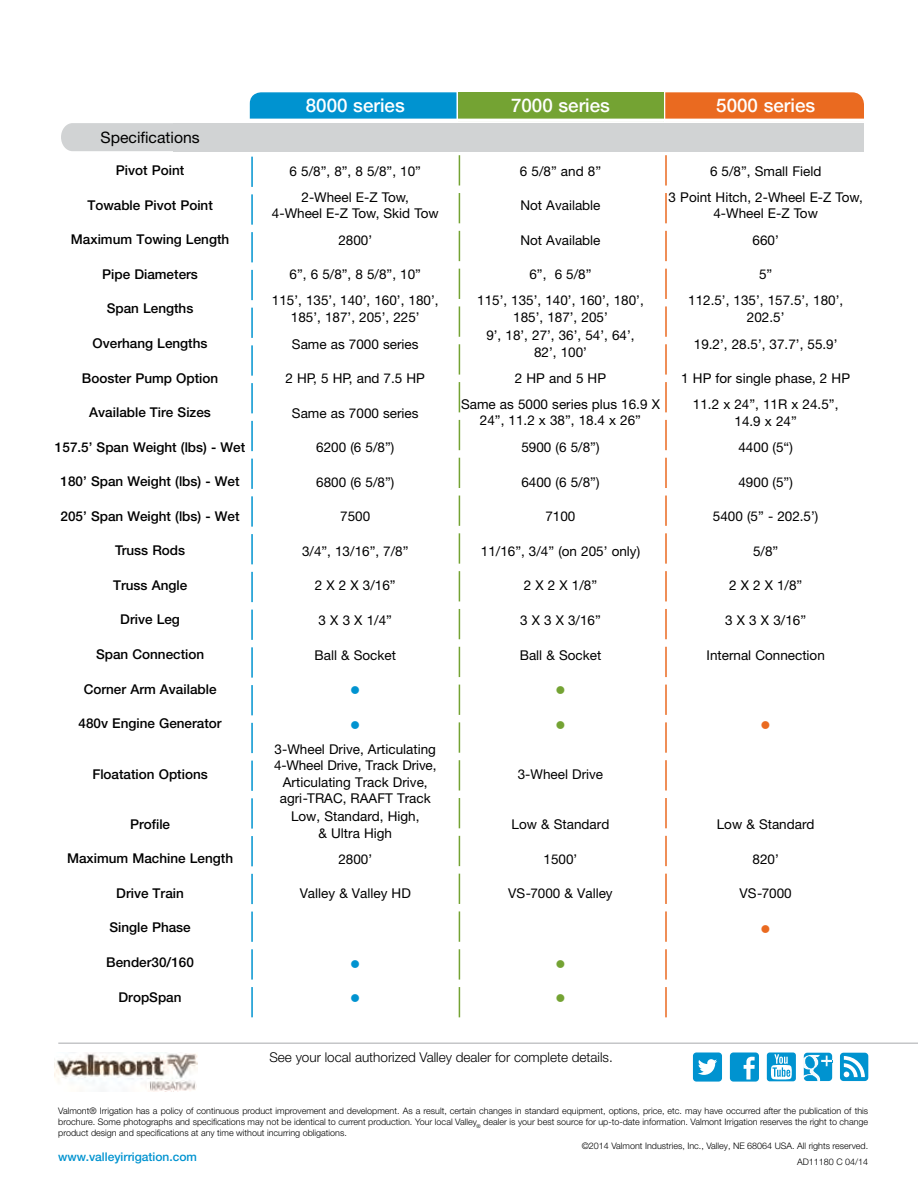
<style>
.page{position:relative;width:918px;height:1188px;background:#fff}
.page>*{position:absolute;margin:0;border:0;box-sizing:border-box;transform-origin:0 0}
.t1{font:500 18.75px "Helvetica Neue LT";color:#fff}
.t2{font:15.75px "Helvetica Neue LT";color:#000}
.t3{font:13.5px/16.5px "Helvetica Neue LT";color:#000;text-align:center}
.t4{font:500 13.5px "Helvetica Neue LT Pro";color:#000}
.t5{font:300 13.5px "Helvetica Neue LT Pro";color:#000}
.t6{font:13.5px "Wingdings";color:#0093d0}
.t7{font:13.5px "Wingdings";color:#74a333}
.t8{font:13.5px "Wingdings";color:#ea6a20}
.t9{font:500 12px "Helvetica Neue LT Pro";color:#0093d0}
.t10{font:300 9px/10.8px "Helvetica Neue LT Pro";color:#000;text-align:justify}
</style>
<div class="page">
<div style="left:840px;top:1053px;width:28px;height:28px;background:#0093d0;border-radius:4px"></div>
<svg style="left:844px;top:1056px;width:21px;height:21px"></svg>
<div style="left:730px;top:1052px;width:29px;height:30px;background:#0093d0;border-radius:3px"></div>
<svg style="left:744px;top:1057px;width:11px;height:23px"></svg>
<div style="left:767px;top:1053px;width:29px;height:28px;background:#0093d0;border-radius:3px"></div>
<svg style="left:771px;top:1054px;width:21px;height:25px"></svg>
<div style="left:693px;top:1052px;width:29px;height:30px;background:#0093d0;border-radius:3px"></div>
<svg style="left:698px;top:1059px;width:19px;height:16px"></svg>
<div style="left:804px;top:1053px;width:28px;height:28px;background:#0093d0;border-radius:4px"></div>
<svg style="left:803px;top:1054px;width:30px;height:28px"></svg>
<hr style="left:58px;top:1043px;width:860px;height:1px;background:#a7a9ac">
<img style="left:55px;top:1052px;width:142px;height:39px">
<div style="left:173px;top:123px;width:691px;height:28px;background:#d1d3d4"></div>
<svg style="left:665px;top:92px;width:199px;height:27px;background:#ea6e27"></svg>
<div style="left:458px;top:92px;width:205px;height:30px;background:#74a333"></div>
<svg style="left:61px;top:92px;width:399px;height:925px"></svg>
<svg style="left:665px;top:155px;width:2px;height:862px"></svg>
<hr style="left:69px;top:119px;width:795px;height:3px;background:#fff">
<h1 class="t1" style="left:306px;top:94px;width:100px">8000 series</h1>
<h1 class="t1" style="left:511px;top:94px;width:100px">7000 series</h1>
<h1 class="t1" style="left:716px;top:94px;width:100px">5000 series</h1>
<p class="t2" style="left:101px;top:128px;width:101px">Specifications</p>
<p class="t4" style="left:116px;top:162px;width:70px">Pivot Point</p>
<p class="t3" style="left:290px;top:162px;width:133px">6 5/8”, 8”, 8 5/8”, 10”</p>
<p class="t3" style="left:520px;top:162px;width:83px">6 5/8” and 8”</p>
<p class="t3" style="left:710px;top:162px;width:113px">6 5/8”, Small Field</p>
<p class="t4" style="left:87px;top:197px;width:127px">Towable Pivot Point</p>
<p class="t3" style="left:272px;top:188px;width:168px">2-Wheel E-Z Tow,<br>4-Wheel E-Z Tow, Skid Tow</p>
<p class="t3" style="left:520px;top:197px;width:82px">Not Available</p>
<p class="t3" style="left:669px;top:188px;width:196px">3 Point Hitch, 2-Wheel E-Z Tow,<br>4-Wheel E-Z Tow</p>
<p class="t4" style="left:71px;top:231px;width:160px">Maximum Towing Length</p>
<p class="t3" style="left:338px;top:232px;width:35px">2800’</p>
<p class="t3" style="left:520px;top:232px;width:82px">Not Available</p>
<p class="t3" style="left:753px;top:232px;width:28px">660’</p>
<p class="t4" style="left:102px;top:266px;width:97px">Pipe Diameters</p>
<p class="t3" style="left:290px;top:266px;width:133px">6”, 6 5/8”, 8 5/8”, 10”</p>
<p class="t3" style="left:529px;top:266px;width:64px">6”, 6 5/8”</p>
<p class="t3" style="left:759px;top:266px;width:15px">5”</p>
<p class="t4" style="left:107px;top:301px;width:88px">Span Lengths</p>
<p class="t3" style="left:272px;top:292px;width:168px">115’, 135’, 140’, 160’, 180’,<br>185’, 187’, 205’, 225’</p>
<p class="t3" style="left:477px;top:292px;width:168px">115’, 135’, 140’, 160’, 180’,<br>185’, 187’, 205’</p>
<p class="t3" style="left:688px;top:292px;width:157px">112.5’, 135’, 157.5’, 180’,<br>202.5’</p>
<p class="t4" style="left:93px;top:335px;width:116px">Overhang Lengths</p>
<p class="t3" style="left:292px;top:335px;width:128px">Same as 7000 series</p>
<p class="t3" style="left:486px;top:327px;width:150px">9’, 18’, 27’, 36’, 54’, 64’,<br>82’, 100’</p>
<p class="t3" style="left:694px;top:335px;width:145px">19.2’, 28.5’, 37.7’, 55.9’</p>
<p class="t4" style="left:82px;top:370px;width:138px">Booster Pump Option</p>
<p class="t3" style="left:286px;top:370px;width:141px">2 HP, 5 HP, and 7.5 HP</p>
<p class="t3" style="left:515px;top:370px;width:93px">2 HP and 5 HP</p>
<p class="t3" style="left:681px;top:370px;width:170px">1 HP for single phase, 2 HP</p>
<p class="t4" style="left:89px;top:404px;width:123px">Available Tire Sizes</p>
<p class="t3" style="left:292px;top:404px;width:128px">Same as 7000 series</p>
<p class="t3" style="left:461px;top:396px;width:200px">Same as 5000 series plus 16.9 X<br>24”, 11.2 x 38”, 18.4 x 26”</p>
<p class="t3" style="left:693px;top:396px;width:147px">11.2 x 24”, 11R x 24.5”,<br>14.9 x 24”</p>
<p class="t4" style="left:55px;top:439px;width:192px">157.5’ Span Weight (lbs) - Wet</p>
<p class="t3" style="left:316px;top:439px;width:80px">6200 (6 5/8”)</p>
<p class="t3" style="left:521px;top:439px;width:80px">5900 (6 5/8”)</p>
<p class="t3" style="left:738px;top:439px;width:56px">4400 (5“)</p>
<p class="t4" style="left:61px;top:473px;width:180px">180’ Span Weight (lbs) - Wet</p>
<p class="t3" style="left:316px;top:474px;width:80px">6800 (6 5/8”)</p>
<p class="t3" style="left:521px;top:474px;width:80px">6400 (6 5/8”)</p>
<p class="t3" style="left:738px;top:474px;width:56px">4900 (5”)</p>
<p class="t4" style="left:61px;top:508px;width:180px">205’ Span Weight (lbs) - Wet</p>
<p class="t3" style="left:340px;top:508px;width:32px">7500</p>
<p class="t3" style="left:545px;top:508px;width:32px">7100</p>
<p class="t3" style="left:713px;top:508px;width:107px">5400 (5” - 202.5’)</p>
<p class="t4" style="left:115px;top:542px;width:72px">Truss Rods</p>
<p class="t3" style="left:302px;top:543px;width:108px">3/4”, 13/16”, 7/8”</p>
<p class="t3" style="left:481px;top:543px;width:161px">11/16”, 3/4” (on 205’ only)</p>
<p class="t3" style="left:753px;top:543px;width:27px">5/8”</p>
<p class="t4" style="left:113px;top:577px;width:76px">Truss Angle</p>
<p class="t3" style="left:315px;top:577px;width:82px">2 X 2 X 3/16”</p>
<p class="t3" style="left:524px;top:577px;width:75px">2 X 2 X 1/8”</p>
<p class="t3" style="left:729px;top:577px;width:75px">2 X 2 X 1/8”</p>
<p class="t4" style="left:120px;top:612px;width:61px">Drive Leg</p>
<p class="t3" style="left:319px;top:612px;width:75px">3 X 3 X 1/4”</p>
<p class="t3" style="left:520px;top:612px;width:82px">3 X 3 X 3/16”</p>
<p class="t3" style="left:725px;top:612px;width:82px">3 X 3 X 3/16”</p>
<p class="t4" style="left:96px;top:646px;width:110px">Span Connection</p>
<p class="t3" style="left:315px;top:646px;width:83px">Ball &amp; Socket</p>
<p class="t3" style="left:520px;top:646px;width:83px">Ball &amp; Socket</p>
<p class="t3" style="left:707px;top:646px;width:120px">Internal Connection</p>
<p class="t4" style="left:84px;top:681px;width:134px">Corner Arm Available</p>
<p class="t6" style="left:350px;top:683px;width:12px">●</p>
<p class="t7" style="left:555px;top:683px;width:12px">●</p>
<p class="t4" style="left:79px;top:715px;width:145px">480v Engine Generator</p>
<p class="t6" style="left:350px;top:718px;width:12px">●</p>
<p class="t7" style="left:555px;top:718px;width:12px">●</p>
<p class="t8" style="left:761px;top:718px;width:12px">●</p>
<p class="t4" style="left:92px;top:766px;width:117px">Floatation Options</p>
<p class="t3" style="left:274px;top:741px;width:164px">3-Wheel Drive, Articulating<br>4-Wheel Drive, Track Drive,<br>Articulating Track Drive, agri-TRAC, RAAFT Track</p>
<p class="t3" style="left:518px;top:765px;width:87px">3-Wheel Drive</p>
<p class="t4" style="left:130px;top:816px;width:42px">Profile</p>
<p class="t3" style="left:291px;top:808px;width:130px">Low, Standard, High, &amp; Ultra High</p>
<p class="t3" style="left:512px;top:816px;width:99px">Low &amp; Standard</p>
<p class="t3" style="left:717px;top:816px;width:99px">Low &amp; Standard</p>
<p class="t4" style="left:67px;top:850px;width:168px">Maximum Machine Length</p>
<p class="t3" style="left:338px;top:851px;width:35px">2800’</p>
<p class="t3" style="left:544px;top:851px;width:35px">1500’</p>
<p class="t3" style="left:753px;top:851px;width:28px">820’</p>
<p class="t4" style="left:116px;top:885px;width:69px">Drive Train</p>
<p class="t3" style="left:300px;top:885px;width:113px">Valley &amp; Valley HD</p>
<p class="t3" style="left:508px;top:885px;width:106px">VS-7000 &amp; Valley</p>
<p class="t3" style="left:740px;top:885px;width:54px">VS-7000</p>
<p class="t4" style="left:109px;top:920px;width:83px">Single Phase</p>
<p class="t8" style="left:761px;top:922px;width:12px">●</p>
<p class="t4" style="left:106px;top:954px;width:89px">Bender30/160</p>
<p class="t6" style="left:350px;top:956px;width:12px">●</p>
<p class="t7" style="left:555px;top:956px;width:12px">●</p>
<p class="t4" style="left:119px;top:989px;width:65px">DropSpan</p>
<p class="t6" style="left:350px;top:991px;width:12px">●</p>
<p class="t7" style="left:555px;top:991px;width:12px">●</p>
<p class="t5" style="left:269px;top:1049px;width:345px">See your local authorized Valley dealer for complete details.</p>
<p class="t10" style="left:58px;top:1105px;width:812px">Valmont® Irrigation has a policy of continuous product improvement and development. As a result, certain changes in standard equipment, options, price, etc. may have occurred after the publication of this brochure. Some photographs and specifications may not be identical to current production. Your local Valley<sub>®</sub> dealer is your best source for up-to-date information. Valmont Irrigation reserves the right to change product design and specifications at any time without incurring obligations.</p>
<p class="t9" style="left:58px;top:1150px;width:140px">www.valleyirrigation.com</p>
<p class="t10" style="left:582px;top:1137px;width:288px;line-height:16.5px;text-align:right">©2014 Valmont Industries, Inc., Valley, NE 68064 USA. All rights reserved.<br>AD11180 C 04/14</p>
</div>
